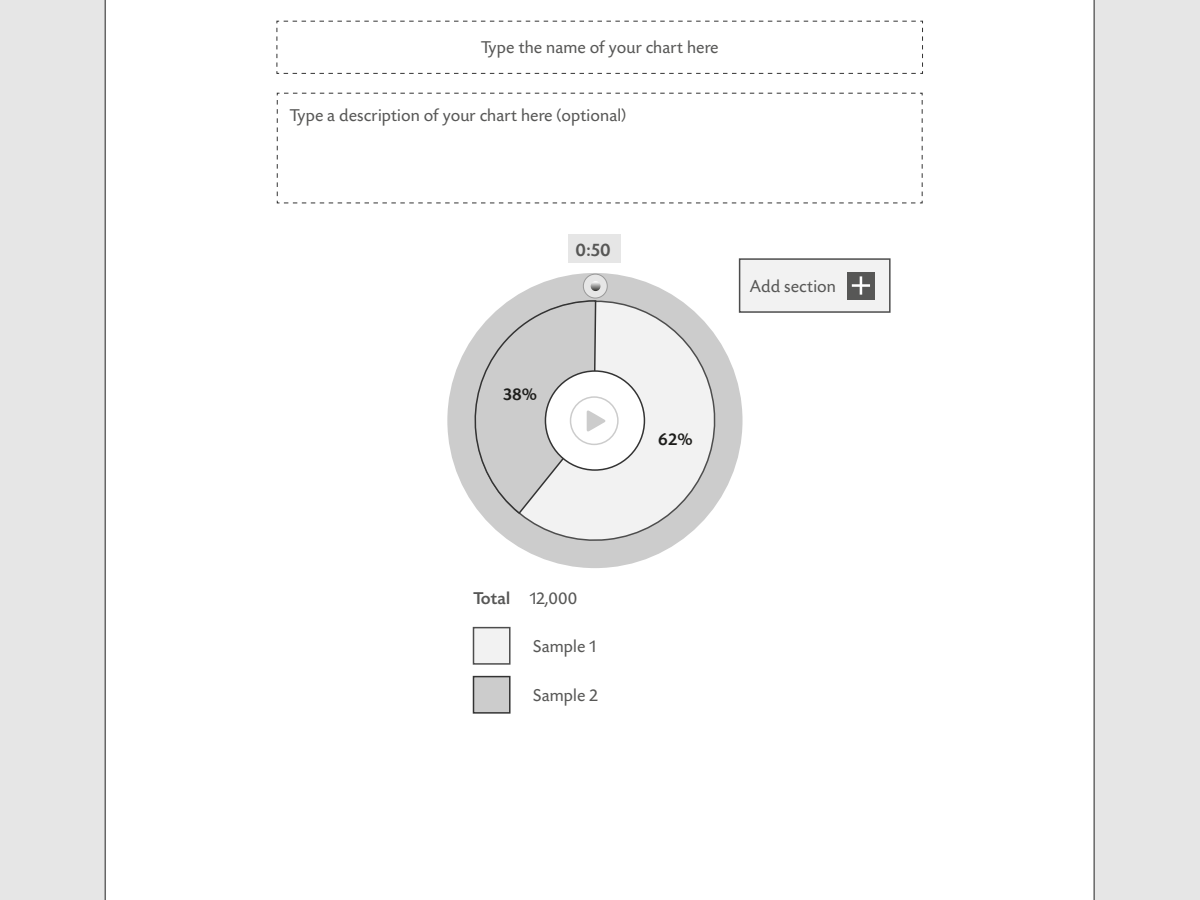
<style>
.page{position:relative;width:1200px;height:900px;background:#e6e6e6}
.page>*{position:absolute;margin:0;border:0;box-sizing:border-box;transform-origin:0 0}
.t1{font:500 19.2px "Today SHOP";color:#575756}
.t2{font:18px "Today SHOP";letter-spacing:.04em;color:#575756}
.t3{font:500 18px "Today SHOP";color:#1d1d1b}
.s1{font-weight:500}
</style>
<div class="page">
<div style="left:105px;top:0;width:990px;height:900px;background:#fff"></div>
<div style="left:276px;top:20px;width:647px;height:54px;background:#fff"></div>
<div style="left:277px;top:92px;width:646px;height:112px;background:#fff"></div>
<div style="left:473px;top:627px;width:38px;height:38px;background:#f2f2f2;border:2px solid #4d4d4d"></div>
<div style="left:473px;top:676px;width:38px;height:38px;background:#ccc;border:2px solid #333"></div>
<div style="left:568px;top:234px;width:52px;height:29px;background:#e6e6e6"></div>
<div style="left:447px;top:273px;width:296px;height:295px;background:#ccc;border-radius:50%"></div>
<svg style="left:470px;top:295px;width:251px;height:252px"></svg>
<div style="left:583px;top:274px;width:24px;height:24px;background:#e6e6e6;border-radius:50%"></div>
<div style="left:583px;top:274px;width:25px;height:24px;border:1px solid #999;border-radius:50%"></div>
<svg style="left:591px;top:281px;width:10px;height:10px"></svg>
<div style="left:545px;top:371px;width:99px;height:99px;background:#fff;border-radius:50%"></div>
<svg style="left:460px;top:299px;width:146px;height:216px"></svg>
<div style="left:739px;top:258px;width:152px;height:55px;background:#f2f2f2;border:2px solid #4d4d4d"></div>
<div style="left:847px;top:272px;width:28px;height:27px;background:#575756"></div>
<svg style="left:852px;top:276px;width:18px;height:19px"></svg>
<p class="t2" style="left:481px;top:38px;width:239px">Type the name of your chart here</p>
<p class="t2" style="left:290px;top:106px;width:337px">Type a description of your chart here (optional)</p>
<p class="t1" style="left:576px;top:240px;width:36px">0:50</p>
<p class="t3" style="left:503px;top:385px;width:35px">38%</p>
<p class="t3" style="left:659px;top:430px;width:35px">62%</p>
<p class="t2" style="left:750px;top:277px;width:87px">Add section</p>
<p class="t2" style="left:473px;top:589px;width:105px"><span class="s1">Total</span> 12,000</p>
<p class="t2" style="left:534px;top:637px;width:64px">Sample 1</p>
<p class="t2" style="left:534px;top:686px;width:66px">Sample 2</p>
</div>
